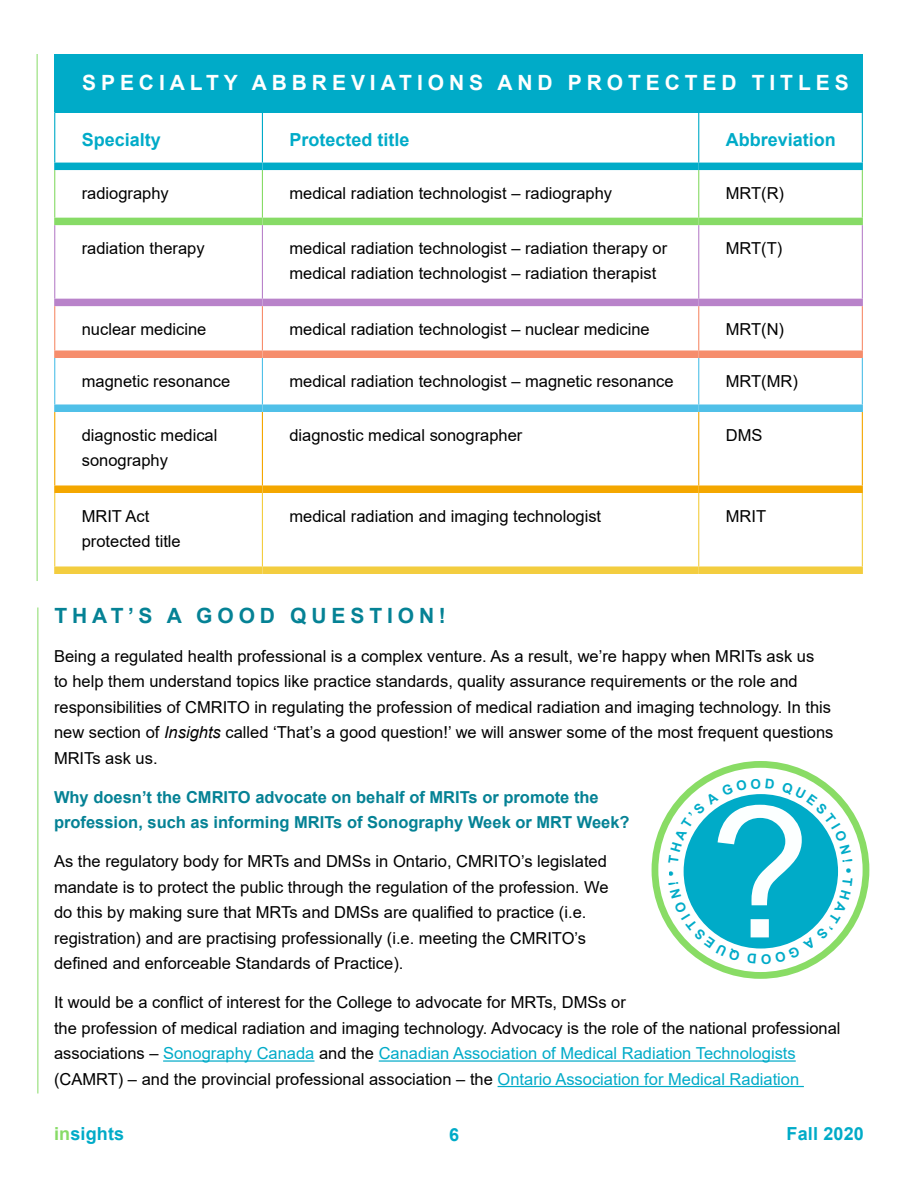
<style>
.page{position:relative;width:918px;height:1188px;background:#fff}
.page>*{position:absolute;margin:0;border:0;box-sizing:border-box;transform-origin:0 0}
.t1{font:182.25px "Arial";color:#fcffff}
.t2{font:700 21px "Arial";letter-spacing:.235em;color:#fff}
.t3{font:700 21px "Arial";letter-spacing:.235em;color:#058295}
.t4{font:700 18px "Arial";color:#00abc8}
.t5{font:16.5px/25.5px "Arial";color:#000}
.t6{font:700 16.5px/25.5px "Arial";color:#058295}
.t7{font:700 15.75px "Arial";color:#00abc8}
.s1{font-style:italic}
.s2{color:#00abc8}
.s3{color:#87db66}
</style>
<div class="page">
<div style="left:55px;top:54px;width:807px;height:58px;background:#00abc8"></div>
<svg style="left:55px;top:225px;width:807px;height:341px"></svg>
<div style="left:54px;top:218px;width:208px;height:7px;background:#87db66"></div>
<div style="left:262px;top:218px;width:437px;height:7px;background:#87db66"></div>
<div style="left:699px;top:218px;width:164px;height:7px;background:#87db66"></div>
<div style="left:54px;top:299px;width:208px;height:7px;background:#b983ca"></div>
<div style="left:262px;top:299px;width:437px;height:7px;background:#b983ca"></div>
<div style="left:699px;top:299px;width:164px;height:7px;background:#b983ca"></div>
<hr style="left:54px;top:170px;width:1px;height:48px;background:#87db66">
<hr style="left:54px;top:225px;width:1px;height:74px;background:#b983ca">
<hr style="left:54px;top:412px;width:1px;height:73px;background:#f4a700">
<hr style="left:262px;top:170px;width:1px;height:48px;background:#87db66">
<hr style="left:698px;top:170px;width:1px;height:48px;background:#87db66">
<hr style="left:862px;top:170px;width:1px;height:48px;background:#87db66">
<hr style="left:262px;top:225px;width:1px;height:74px;background:#b983ca">
<hr style="left:698px;top:225px;width:1px;height:74px;background:#b983ca">
<hr style="left:862px;top:225px;width:1px;height:74px;background:#b983ca">
<hr style="left:262px;top:412px;width:1px;height:73px;background:#f4a700">
<hr style="left:698px;top:412px;width:1px;height:73px;background:#f4a700">
<hr style="left:862px;top:412px;width:1px;height:73px;background:#f4a700">
<div style="left:54px;top:485px;width:208px;height:8px;background:#f4a700"></div>
<div style="left:262px;top:485px;width:437px;height:8px;background:#f4a700"></div>
<div style="left:699px;top:485px;width:164px;height:8px;background:#f4a700"></div>
<div style="left:54px;top:350px;width:208px;height:8px;background:#f68d6c"></div>
<div style="left:262px;top:350px;width:437px;height:8px;background:#f68d6c"></div>
<div style="left:699px;top:350px;width:164px;height:8px;background:#f68d6c"></div>
<hr style="left:262px;top:306px;width:1px;height:44px;background:#f68d6c">
<hr style="left:698px;top:306px;width:1px;height:44px;background:#f68d6c">
<hr style="left:862px;top:306px;width:1px;height:44px;background:#f68d6c">
<hr style="left:54px;top:306px;width:1px;height:44px;background:#f68d6c">
<div style="left:54px;top:163px;width:208px;height:7px;background:#00abc8"></div>
<div style="left:262px;top:163px;width:437px;height:7px;background:#00abc8"></div>
<div style="left:699px;top:163px;width:164px;height:7px;background:#00abc8"></div>
<hr style="left:54px;top:112px;width:1px;height:51px;background:#00abc8">
<hr style="left:262px;top:112px;width:1px;height:51px;background:#00abc8">
<hr style="left:698px;top:112px;width:1px;height:51px;background:#00abc8">
<hr style="left:862px;top:112px;width:1px;height:51px;background:#00abc8">
<hr style="left:54px;top:54px;width:2px;height:58px;background:#00abc8">
<hr style="left:54px;top:358px;width:1px;height:46px;background:#50c0e8">
<hr style="left:262px;top:358px;width:1px;height:46px;background:#50c0e8">
<hr style="left:698px;top:358px;width:1px;height:46px;background:#50c0e8">
<hr style="left:862px;top:358px;width:1px;height:46px;background:#50c0e8">
<div style="left:54px;top:404px;width:208px;height:8px;background:#50c0e8"></div>
<div style="left:262px;top:404px;width:437px;height:8px;background:#50c0e8"></div>
<div style="left:699px;top:404px;width:164px;height:8px;background:#50c0e8"></div>
<hr style="left:54px;top:493px;width:1px;height:73px;background:#f3cd3f">
<hr style="left:262px;top:493px;width:1px;height:73px;background:#f3cd3f">
<hr style="left:698px;top:493px;width:1px;height:73px;background:#f3cd3f">
<hr style="left:862px;top:493px;width:1px;height:73px;background:#f3cd3f">
<div style="left:54px;top:566px;width:208px;height:8px;background:#f3cd3f"></div>
<div style="left:262px;top:566px;width:437px;height:8px;background:#f3cd3f"></div>
<div style="left:699px;top:566px;width:164px;height:8px;background:#f3cd3f"></div>
<hr style="left:163px;top:1060px;width:152px;height:2px;background:#00abc8">
<hr style="left:379px;top:1060px;width:417px;height:2px;background:#00abc8">
<hr style="left:498px;top:1086px;width:306px;height:1px;background:#00abc8">
<hr style="left:38px;top:608px;width:1px;height:486px;background:#87db66">
<hr style="left:37px;top:54px;width:1px;height:527px;background:#87db66">
<svg style="left:655px;top:764px;width:211px;height:211px"></svg>
<div style="left:652px;top:761px;width:217px;height:218px;border:7px solid #89dc65;border-radius:50%"></div>
<div style="left:684px;top:794px;width:154px;height:155px;background:#00abc8;border-radius:50%"></div>
<svg style="left:668px;top:778px;width:107px;height:86px"></svg>
<svg style="left:781px;top:782px;width:71px;height:80px"></svg>
<svg style="left:747px;top:878px;width:106px;height:86px"></svg>
<svg style="left:669px;top:881px;width:72px;height:80px"></svg>
<p class="t2" style="left:82px;top:67px;width:768px">SPECIALTY ABBREVIATIONS AND PROTECTED TITLES</p>
<p class="t4" style="left:82px;top:127px;width:81px">Specialty</p>
<p class="t4" style="left:289px;top:127px;width:122px">Protected title</p>
<p class="t4" style="left:726px;top:127px;width:112px">Abbreviation</p>
<p class="t5" style="left:82px;top:180px;width:89px">radiography</p>
<p class="t5" style="left:289px;top:180px;width:324px">medical radiation technologist – radiography</p>
<p class="t5" style="left:726px;top:180px;width:60px">MRT(R)</p>
<p class="t5" style="left:82px;top:235px;width:124px">radiation therapy</p>
<p class="t5" style="left:289px;top:235px;width:379px">medical radiation technologist – radiation therapy or medical radiation technologist – radiation therapist</p>
<p class="t5" style="left:726px;top:235px;width:58px">MRT(T)</p>
<p class="t5" style="left:82px;top:316px;width:126px">nuclear medicine</p>
<p class="t5" style="left:289px;top:316px;width:362px">medical radiation technologist – nuclear medicine</p>
<p class="t5" style="left:726px;top:316px;width:60px">MRT(N)</p>
<p class="t5" style="left:82px;top:368px;width:150px">magnetic resonance</p>
<p class="t5" style="left:289px;top:368px;width:386px">medical radiation technologist – magnetic resonance</p>
<p class="t5" style="left:726px;top:368px;width:74px">MRT(MR)</p>
<p class="t5" style="left:82px;top:422px;width:137px">diagnostic medical sonography</p>
<p class="t5" style="left:289px;top:422px;width:234px">diagnostic medical sonographer</p>
<p class="t5" style="left:726px;top:422px;width:38px">DMS</p>
<p class="t5" style="left:82px;top:503px;width:101px">MRIT Act protected title</p>
<p class="t5" style="left:289px;top:503px;width:313px">medical radiation and imaging technologist</p>
<p class="t5" style="left:726px;top:503px;width:42px">MRIT</p>
<p class="t3" style="left:54px;top:601px;width:393px">THAT’S A GOOD QUESTION!</p>
<p class="t5" style="left:54px;top:643px;width:781px">Being a regulated health professional is a complex venture. As a result, we’re happy when MRITs ask us<br>to help them understand topics like practice standards, quality assurance requirements or the role and responsibilities of CMRITO in regulating the profession of medical radiation and imaging technology. In this new section of <span class="s1">Insights</span> called ‘That’s a good question!’ we will answer some of the most frequent questions MRITs ask us.</p>
<p class="t6" style="left:54px;top:784px;width:577px">Why doesn’t the CMRITO advocate on behalf of MRITs or promote the profession, such as informing MRITs of Sonography Week or MRT Week?</p>
<p class="t5" style="left:54px;top:849px;width:556px">As the regulatory body for MRTs and DMSs in Ontario, CMRITO’s legislated mandate is to protect the public through the regulation of the profession. We do this by making sure that MRTs and DMSs are qualified to practice (i.e. registration) and are practising professionally (i.e. meeting the CMRITO’s defined and enforceable Standards of Practice).</p>
<p class="t5" style="left:54px;top:990px;width:788px">It would be a conflict of interest for the College to advocate for MRTs, DMSs or<br>the profession of medical radiation and imaging technology. Advocacy is the role of the national professional associations – <span class="s2">Sonography Canada</span> and the <span class="s2">Canadian Association of Medical Radiation Technologists </span>(CAMRT) – and the provincial professional association – the <span class="s2">Ontario Association for Medical Radiation</span></p>
<h1 class="t1" style="left:710px;top:748px;width:103px">?</h1>
<p class="t7" style="left:846px;top:860px;width:7px">•</p>
<p class="t7" style="left:669px;top:862px;width:7px">•</p>
<p class="t4" style="left:54px;top:1121px;width:72px"><span class="s3">in</span>sights</p>
<p class="t4" style="left:449px;top:1122px;width:12px">6</p>
<p class="t4" style="left:787px;top:1121px;width:79px">Fall 2020</p>
</div>
